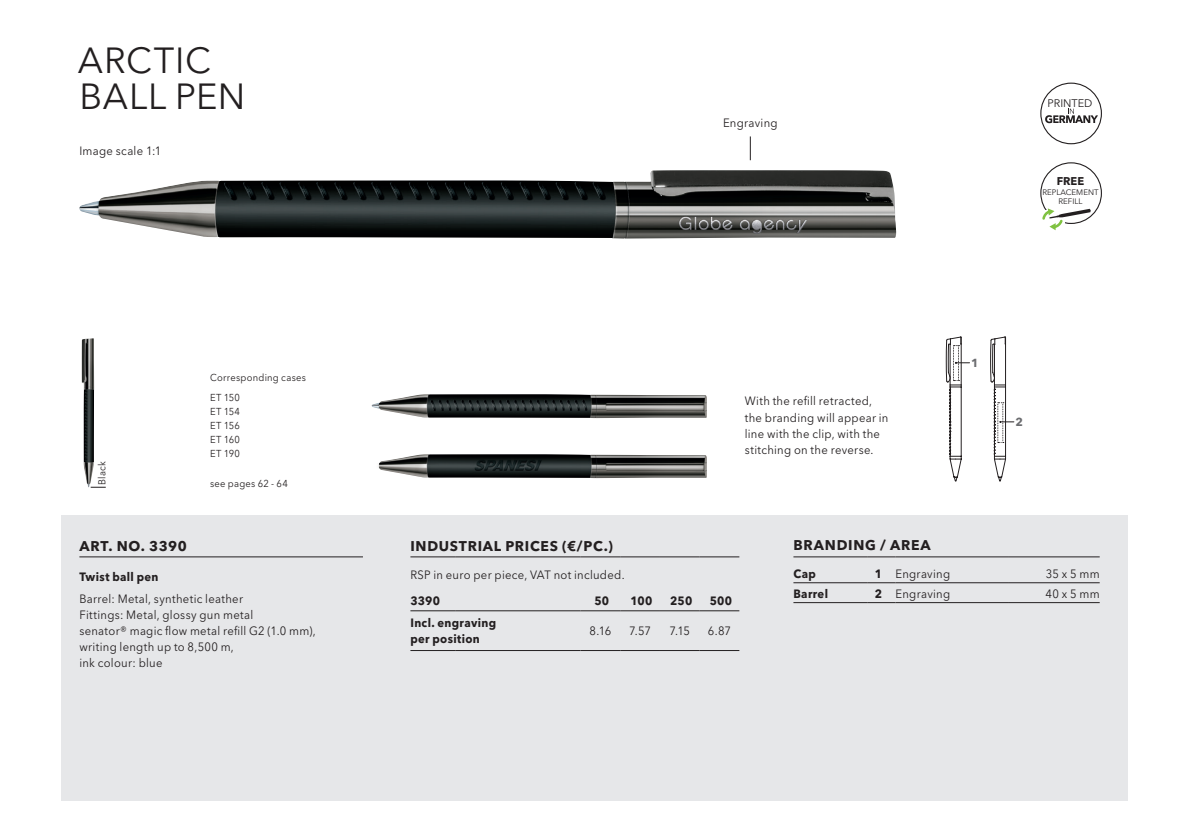
<style>
.page{position:relative;width:1191px;height:840px;background:#fff}
.page>*{position:absolute;margin:0;border:0;box-sizing:border-box;transform-origin:0 0}
.t1{font:36px/36px "Avenir Next W1 G";letter-spacing:.025em;color:#231f20}
.t2{font:700 14px "Avenir Next W1 G";letter-spacing:.05em;color:#231f20}
.t3{font:12px/16px "Avenir Next W1 G";letter-spacing:.025em;color:#231f20;scale:.94 1}
.t4{font:700 12px/16px "Avenir Next W1 G";letter-spacing:.03em;color:#231f20;scale:.94 1}
.t5{font:700 11.6px "Avenir Next W1 G";color:#6c6d70}
.t6{font:700 11.2px "Avenir Next W1 G";color:#231f20}
.t7{font:11px "Avenir Next W1 G";color:#231f20}
.t8{font:10px/14px "Avenir Next W1 G";letter-spacing:.025em;color:#231f20;scale:.94 1}
.t9{font:8px/9.4px "Avenir Next W1 G";color:#231f20;text-align:center}
.s1{font-weight:700}
</style>
<div class="page">
<div style="left:61px;top:515px;width:1066px;height:285px;background:#e6e7e9"></div>
<svg style="left:94px;top:486px;width:12px;height:1px"></svg>
<img style="left:82px;top:338px;width:12px;height:149px">
<img style="left:371px;top:394px;width:336px;height:24px">
<img style="left:378px;top:454px;width:329px;height:24px">
<img style="left:79px;top:170px;width:817px;height:68px">
<svg style="left:946px;top:336px;width:23px;height:145px"></svg>
<svg style="left:990px;top:336px;width:24px;height:145px"></svg>
<hr style="left:79px;top:556px;width:284px;height:1px;background:#231f20">
<svg style="left:1040px;top:162px;width:62px;height:68px"></svg>
<svg style="left:1040px;top:83px;width:62px;height:61px"></svg>
<hr style="left:793px;top:556px;width:74px;height:1px;background:#231f20">
<svg style="left:867px;top:556px;width:28px;height:1px"></svg>
<hr style="left:895px;top:556px;width:114px;height:1px;background:#231f20">
<hr style="left:1009px;top:556px;width:90px;height:1px;background:#231f20">
<hr style="left:793px;top:582px;width:74px;height:1px;background:#231f20">
<svg style="left:867px;top:582px;width:28px;height:1px"></svg>
<hr style="left:895px;top:582px;width:114px;height:1px;background:#231f20">
<hr style="left:1009px;top:582px;width:90px;height:1px;background:#231f20">
<hr style="left:793px;top:602px;width:74px;height:1px;background:#231f20">
<svg style="left:867px;top:602px;width:28px;height:1px"></svg>
<hr style="left:895px;top:602px;width:114px;height:1px;background:#231f20">
<hr style="left:1009px;top:602px;width:90px;height:1px;background:#231f20">
<svg style="left:750px;top:136px;width:1px;height:24px"></svg>
<hr style="left:410px;top:556px;width:46px;height:1px;background:#231f20">
<hr style="left:456px;top:556px;width:124px;height:1px;background:#231f20">
<hr style="left:580px;top:556px;width:40px;height:1px;background:#231f20">
<hr style="left:620px;top:556px;width:40px;height:1px;background:#231f20">
<hr style="left:660px;top:556px;width:39px;height:1px;background:#231f20">
<hr style="left:699px;top:556px;width:40px;height:1px;background:#231f20">
<hr style="left:410px;top:610px;width:46px;height:1px;background:#231f20">
<hr style="left:456px;top:610px;width:124px;height:1px;background:#231f20">
<hr style="left:580px;top:610px;width:40px;height:1px;background:#231f20">
<hr style="left:620px;top:610px;width:40px;height:1px;background:#231f20">
<hr style="left:660px;top:610px;width:39px;height:1px;background:#231f20">
<hr style="left:699px;top:610px;width:40px;height:1px;background:#231f20">
<hr style="left:410px;top:649px;width:46px;height:1px;background:#231f20">
<hr style="left:456px;top:649px;width:124px;height:1px;background:#231f20">
<hr style="left:580px;top:649px;width:40px;height:1px;background:#231f20">
<hr style="left:620px;top:649px;width:40px;height:1px;background:#231f20">
<hr style="left:660px;top:649px;width:39px;height:1px;background:#231f20">
<hr style="left:699px;top:649px;width:40px;height:1px;background:#231f20">
<h1 class="t1" style="left:78px;top:42px;width:169px">ARCTIC<br>BALL PEN</h1>
<p class="t3" style="left:79px;top:143px;width:89px">Image scale 1:1</p>
<p class="t8" style="left:95px;top:484px;width:27px;rotate:-90deg">Black</p>
<p class="t8" style="left:210px;top:368px;width:103px;line-height:19.6px">Corresponding cases<br>ET 150</p>
<p class="t8" style="left:210px;top:404px;width:33px;text-align:justify">ET 154<br>ET 156<br>ET 160<br>ET 190</p>
<p class="t8" style="left:210px;top:476px;width:84px">see pages 62 - 64</p>
<p class="t2" style="left:79px;top:537px;width:109px">ART. NO. 3390</p>
<p class="t4" style="left:79px;top:568px;width:86px">Twist ball pen</p>
<p class="t3" style="left:79px;top:590px;width:253px">Barrel: Metal, synthetic leather<br>Fittings: Metal, glossy gun metal<br>senator® magic flow metal refill G2 (1.0 mm), writing length up to 8,500 m,<br>ink colour: blue</p>
<p class="t3" style="left:723px;top:115px;width:60px">Engraving</p>
<p class="t3" style="left:745px;top:393px;width:154px">With the refill retracted, the branding will appear in line with the clip, with the stitching on the reverse.</p>
<p class="t7" style="left:1047px;top:97px;width:46px">PRINTED</p>
<p class="t6" style="left:1056px;top:174px;width:29px">FREE</p>
<p class="t9" style="left:1042px;top:187px;width:58px">REPLACEMENT<br>REFILL</p>
<p class="t5" style="left:971px;top:355px;width:9px">1</p>
<p class="t5" style="left:1015px;top:414px;width:9px">2</p>
<p class="t2" style="left:410px;top:537px;width:204px">INDUSTRIAL PRICES (€/PC.)</p>
<p class="t3" style="left:410px;top:566px;width:229px">RSP in euro per piece, VAT not included.</p>
<p class="t4" style="left:410px;top:592px;width:33px">3390</p>
<p class="t4" style="left:594px;top:592px;width:17px">50</p>
<p class="t4" style="left:630px;top:592px;width:25px">100</p>
<p class="t4" style="left:670px;top:592px;width:25px">250</p>
<p class="t4" style="left:709px;top:592px;width:25px">500</p>
<p class="t4" style="left:410px;top:614px;width:93px">Incl. engraving per position</p>
<p class="t3" style="left:589px;top:622px;width:25px">8.16</p>
<p class="t3" style="left:629px;top:622px;width:25px">7.57</p>
<p class="t3" style="left:669px;top:622px;width:23px">7.15</p>
<p class="t3" style="left:708px;top:622px;width:26px">6.87</p>
<p class="t2" style="left:793px;top:536px;width:139px">BRANDING / AREA</p>
<p class="t4" style="left:793px;top:565px;width:25px">Cap</p>
<p class="t3" style="left:875px;top:565px;width:82px"><span class="s1">1</span> Engraving</p>
<p class="t3" style="left:1045px;top:565px;width:59px">35 x 5 mm</p>
<p class="t4" style="left:793px;top:585px;width:38px">Barrel</p>
<p class="t3" style="left:875px;top:585px;width:82px"><span class="s1">2</span> Engraving</p>
<p class="t3" style="left:1045px;top:585px;width:59px">40 x 5 mm</p>
</div>
